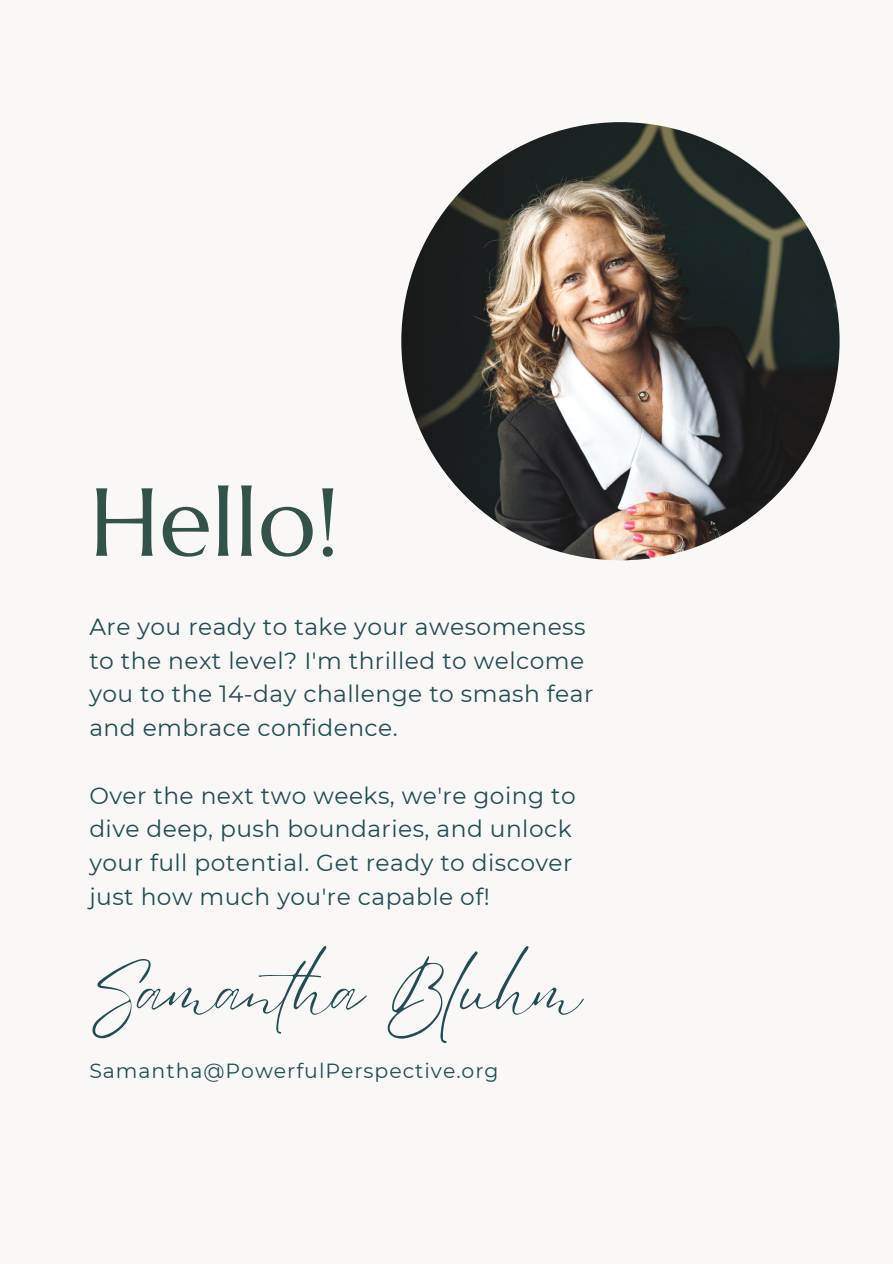
<style>
.page{position:relative;width:893px;height:1264px;background:#fff}
.page>*{position:absolute;margin:0;border:0;box-sizing:border-box;transform-origin:0 0}
.t1{font:96.3px "Marcellus";color:#335249}
.t2{font:64.95px "Eyesome Script";color:#224d55}
.t3{font:23.4px/33.8px "Montserrat";letter-spacing:.02em;color:#224d55}
.t4{font:20.4px "Montserrat";letter-spacing:.05em;color:#224d55}
</style>
<div class="page">
<div style="left:0;top:0;width:892px;height:1263px;background:#faf8f6"></div>
<img style="left:401px;top:122px;width:438px;height:438px;border-radius:50%">
<h3 class="t1" style="left:89px;top:462px;width:252px">Hello!</h3>
<h1 class="t3" style="left:89px;top:609px;width:505px">Are you ready to take your awesomeness to the next level? I'm thrilled to welcome you to the 14-day challenge to smash fear and embrace confidence.</h1>
<h3 class="t3" style="left:89px;top:778px;width:487px">Over the next two weeks, we're going to dive deep, push boundaries, and unlock your full potential. Get ready to discover just how much you're capable of!</h3>
<h2 class="t2" style="left:89px;top:947px;width:494px">Samantha Bluhm</h2>
<p class="t4" style="left:89px;top:1058px;width:411px">Samantha@PowerfulPerspective.org</p>
</div>
